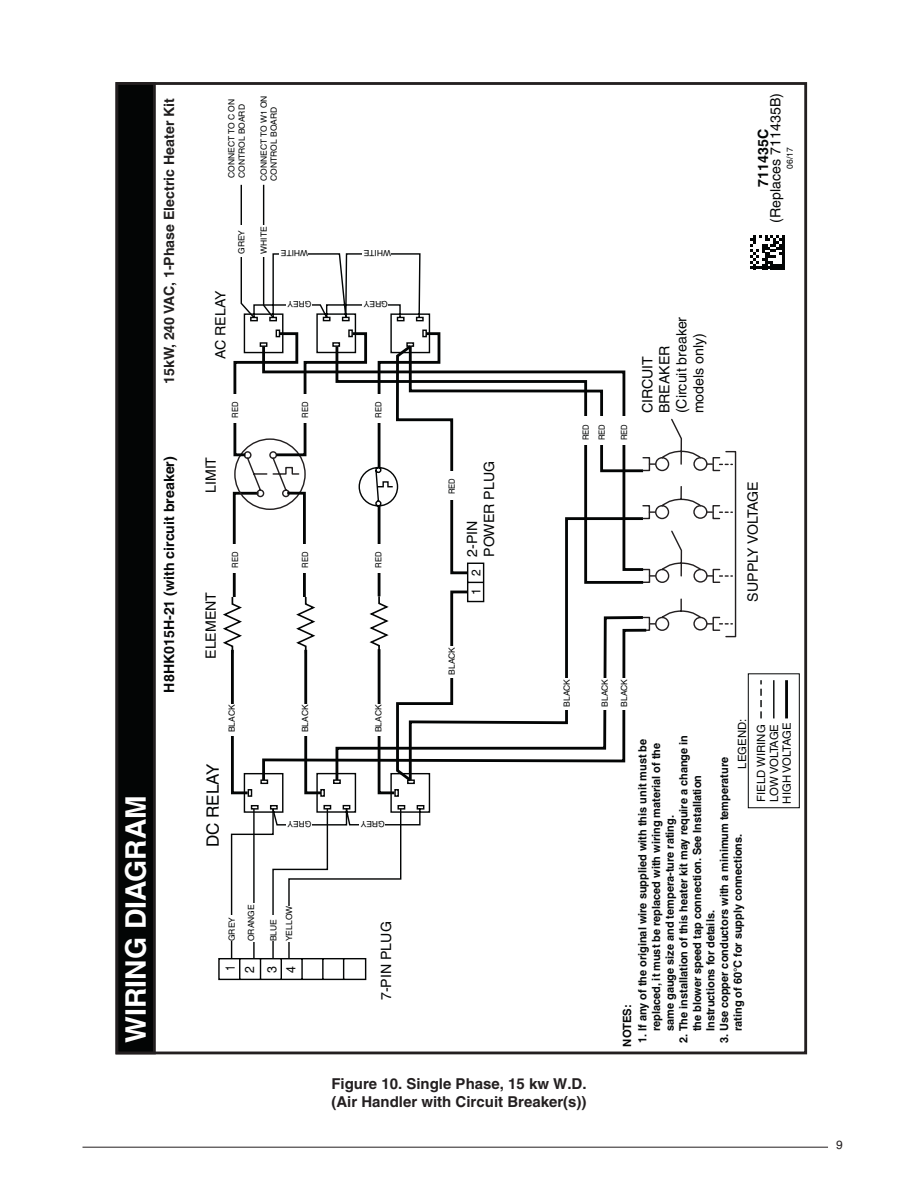
<style>
.page{position:relative;width:918px;height:1188px;background:#fff}
.page>*{position:absolute;margin:0;border:0;box-sizing:border-box;transform-origin:0 0}
.t1{font:700 28.35px "Helvetica";color:#fff}
.t2{font:16.95px "Helvetica";color:#030505}
.t3{font:700 15px/18px "Helvetica";color:#231f20}
.t4{font:14.1px/17px "Helvetica";color:#030505}
.t5{font:700 14.1px "Helvetica";color:#211f1f}
.t6{font:700 14.1px "Helvetica";color:#060809}
.t7{font:700 14.1px "Helvetica";color:#030505}
.t8{font:13.05px/19.2px "Helvetica";color:#030505;scale:.8 1}
.t9{font:13.05px/19.2px "Helvetica";color:#030505;scale:.94 1}
.t10{font:12.45px "Helvetica";color:#030505}
.t11{font:12px "Helvetica";color:#231f20}
.t12{font:700 11.4px/13.6px "Helvetica";color:#06090a}
.t13{font:11.4px/12.8px "Helvetica";letter-spacing:-.03em;color:#030505}
.t14{font:11.4px "Helvetica";color:#030505}
.t15{font:700 11.4px "Helvetica";color:#030505}
.t16{font:8.55px/10.2px "Helvetica";color:#030505}
.t17{font:8.55px/15.9px "Helvetica";color:#030505;scale:.9 1}
</style>
<div class="page">
<hr style="left:82px;top:1147px;width:746px;height:1px;background:#231f20">
<svg style="left:218px;top:826px;width:184px;height:155px"></svg>
<div style="left:283px;top:906px;width:9px;height:35px;background:#fff"></div>
<svg style="left:485px;top:370px;width:157px;height:393px"></svg>
<svg style="left:243px;top:253px;width:188px;height:573px"></svg>
<svg style="left:223px;top:331px;width:262px;height:465px"></svg>
<svg style="left:240px;top:184px;width:35px;height:136px"></svg>
<svg style="left:642px;top:530px;width:90px;height:102px"></svg>
<div style="left:725px;top:451px;width:11px;height:186px;border:1px solid #231f20"></div>
<svg style="left:642px;top:418px;width:90px;height:102px"></svg>
<div style="left:299px;top:704px;width:9px;height:31px;background:#fff"></div>
<div style="left:372px;top:704px;width:10px;height:31px;background:#fff"></div>
<div style="left:299px;top:544px;width:9px;height:29px;background:#fff"></div>
<div style="left:372px;top:544px;width:10px;height:29px;background:#fff"></div>
<div style="left:299px;top:394px;width:9px;height:29px;background:#fff"></div>
<div style="left:372px;top:394px;width:10px;height:29px;background:#fff"></div>
<div style="left:235px;top:225px;width:9px;height:32px;background:#fff"></div>
<div style="left:257px;top:225px;width:10px;height:32px;background:#fff"></div>
<div style="left:560px;top:678px;width:10px;height:32px;background:#fff"></div>
<div style="left:598px;top:678px;width:10px;height:32px;background:#fff"></div>
<div style="left:579px;top:417px;width:10px;height:28px;background:#fff"></div>
<div style="left:595px;top:417px;width:10px;height:28px;background:#fff"></div>
<div style="left:359px;top:818px;width:26px;height:10px;background:#fff"></div>
<div style="left:362px;top:299px;width:26px;height:9px;background:#fff"></div>
<div style="left:362px;top:248px;width:29px;height:9px;background:#fff"></div>
<div style="left:286px;top:299px;width:25px;height:9px;background:#fff"></div>
<div style="left:286px;top:818px;width:25px;height:10px;background:#fff"></div>
<div style="left:280px;top:248px;width:28px;height:9px;background:#fff"></div>
<div style="left:225px;top:704px;width:10px;height:31px;background:#fff"></div>
<div style="left:229px;top:544px;width:9px;height:29px;background:#fff"></div>
<div style="left:229px;top:394px;width:9px;height:29px;background:#fff"></div>
<div style="left:618px;top:678px;width:9px;height:32px;background:#fff"></div>
<div style="left:618px;top:417px;width:9px;height:28px;background:#fff"></div>
<div style="left:748px;top:673px;width:52px;height:135px;border:1px solid #030505"></div>
<svg style="left:760px;top:680px;width:2px;height:38px"></svg>
<hr style="left:773px;top:680px;width:2px;height:38px;background:#030505">
<hr style="left:785px;top:680px;width:3px;height:38px;background:#030505">
<div style="left:116px;top:82px;width:40px;height:972px;background:#030505;border:3px solid #231f20"></div>
<svg style="left:753px;top:235px;width:32px;height:35px"></svg>
<hr style="left:782px;top:235px;width:2px;height:34px;background:#030505">
<svg style="left:750px;top:235px;width:32px;height:34px"></svg>
<p class="t5" style="left:161px;top:384px;width:287px;rotate:-90deg">15kW, 240 VAC, 1-Phase Electric Heater Kit</p>
<p class="t6" style="left:161px;top:693px;width:238px;rotate:-90deg">H8HK015H-21 (with circuit breaker)</p>
<h1 class="t1" style="left:119px;top:1043px;width:249px;rotate:-90deg">WIRING DIAGRAM</h1>
<p class="t16" style="left:226px;top:178px;width:81px;rotate:-90deg">CONNECT TO C ON<br>CONTROL BOARD</p>
<p class="t16" style="left:259px;top:181px;width:87px;rotate:-90deg">CONNECT TO W1 ON<br>CONTROL BOARD</p>
<p class="t16" style="left:236px;top:254px;width:26px;rotate:-90deg">GREY</p>
<p class="t16" style="left:259px;top:254px;width:29px;rotate:-90deg">WHITE</p>
<p class="t16" style="left:308px;top:259px;width:29px;rotate:-180deg">WHITE</p>
<p class="t16" style="left:391px;top:259px;width:29px;rotate:-180deg">WHITE</p>
<p class="t4" style="left:767px;top:223px;width:131px;rotate:-90deg">(Replaces 711435B)</p>
<p class="t7" style="left:755px;top:187px;width:59px;rotate:-90deg">711435C</p>
<p class="t16" style="left:785px;top:169px;width:23px;rotate:-90deg">06/17</p>
<p class="t4" style="left:212px;top:359px;width:70px;rotate:-90deg">AC RELAY</p>
<p class="t4" style="left:202px;top:493px;width:38px;rotate:-90deg">LIMIT</p>
<p class="t17" style="left:227px;top:418px;width:19px;rotate:-90deg">RED</p>
<p class="t4" style="left:202px;top:659px;width:68px;rotate:-90deg">ELEMENT</p>
<p class="t17" style="left:227px;top:568px;width:19px;rotate:-90deg">RED</p>
<p class="t16" style="left:227px;top:732px;width:29px;rotate:-90deg">BLACK</p>
<h2 class="t2" style="left:203px;top:847px;width:85px;rotate:-90deg">DC RELAY</h2>
<p class="t16" style="left:311px;top:310px;width:26px;rotate:-180deg">GREY</p>
<p class="t16" style="left:388px;top:310px;width:26px;rotate:-180deg">GREY</p>
<p class="t17" style="left:297px;top:418px;width:19px;rotate:-90deg">RED</p>
<p class="t17" style="left:371px;top:418px;width:19px;rotate:-90deg">RED</p>
<p class="t17" style="left:297px;top:568px;width:19px;rotate:-90deg">RED</p>
<p class="t17" style="left:371px;top:568px;width:19px;rotate:-90deg">RED</p>
<p class="t16" style="left:300px;top:732px;width:29px;rotate:-90deg">BLACK</p>
<p class="t16" style="left:373px;top:732px;width:29px;rotate:-90deg">BLACK</p>
<p class="t16" style="left:311px;top:829px;width:26px;rotate:-180deg">GREY</p>
<p class="t16" style="left:385px;top:829px;width:26px;rotate:-180deg">GREY</p>
<p class="t16" style="left:227px;top:941px;width:26px;rotate:-90deg">GREY</p>
<p class="t16" style="left:246px;top:941px;width:38px;rotate:-90deg">ORANGE</p>
<p class="t16" style="left:268px;top:941px;width:24px;rotate:-90deg">BLUE</p>
<p class="t16" style="left:284px;top:941px;width:37px;rotate:-90deg">YELLOW</p>
<p class="t8" style="left:221px;top:973px;width:11px;rotate:-90deg">1<br>2</p>
<p class="t9" style="left:262px;top:973px;width:9px;rotate:-90deg">3<br>4</p>
<p class="t4" style="left:378px;top:1000px;width:80px;rotate:-90deg">7-PIN PLUG</p>
<p class="t17" style="left:444px;top:494px;width:19px;rotate:-90deg">RED</p>
<p class="t4" style="left:464px;top:557px;width:97px;rotate:-90deg">2-PIN<br>POWER PLUG</p>
<p class="t10" style="left:469px;top:595px;width:27px;rotate:-90deg">1 2</p>
<p class="t16" style="left:447px;top:675px;width:29px;rotate:-90deg">BLACK</p>
<p class="t17" style="left:578px;top:440px;width:19px;rotate:-90deg">RED<br>RED</p>
<p class="t17" style="left:616px;top:440px;width:19px;rotate:-90deg">RED</p>
<p class="t4" style="left:639px;top:413px;width:98px;rotate:-90deg">CIRCUIT<br>BREAKER (Circuit breaker models only)</p>
<p class="t4" style="left:744px;top:602px;width:121px;rotate:-90deg">SUPPLY VOLTAGE</p>
<p class="t16" style="left:562px;top:707px;width:29px;rotate:-90deg">BLACK</p>
<p class="t16" style="left:600px;top:707px;width:29px;rotate:-90deg">BLACK</p>
<p class="t16" style="left:619px;top:707px;width:29px;rotate:-90deg">BLACK</p>
<p class="t14" style="left:736px;top:769px;width:51px;rotate:-90deg">LEGEND:</p>
<p class="t13" style="left:768px;top:804px;width:83px;rotate:-90deg">LOW VOLTAGE<br>HIGH VOLTAGE</p>
<p class="t14" style="left:755px;top:802px;width:79px;rotate:-90deg">FIELD WIRING</p>
<p class="t12" style="left:636px;top:1031px;width:294px;text-indent:-12px;rotate:-90deg">1. If any of the original wire supplied with this unit must be replaced, it must be replaced with wiring material of the same gauge size and tempera-ture rating.</p>
<p class="t12" style="left:676px;top:1031px;width:298px;text-indent:-12px;rotate:-90deg">2. The installation of this heater kit may require a change in the blower speed tap connection. See Installation<br>Instructions for details.</p>
<p class="t12" style="left:717px;top:1031px;width:276px;text-indent:-12px;rotate:-90deg">3. Use copper conductors with a minimum temperature rating of 60°C for supply connections.</p>
<p class="t15" style="left:620px;top:1047px;width:44px;rotate:-90deg">NOTES:</p>
<h3 class="t3" style="left:331px;top:1074px;width:257px">Figure 10. Single Phase, 15 kw W.D. (Air Handler with Circuit Breaker(s))</h3>
<p class="t11" style="left:836px;top:1138px;width:8px">9</p>
</div>
